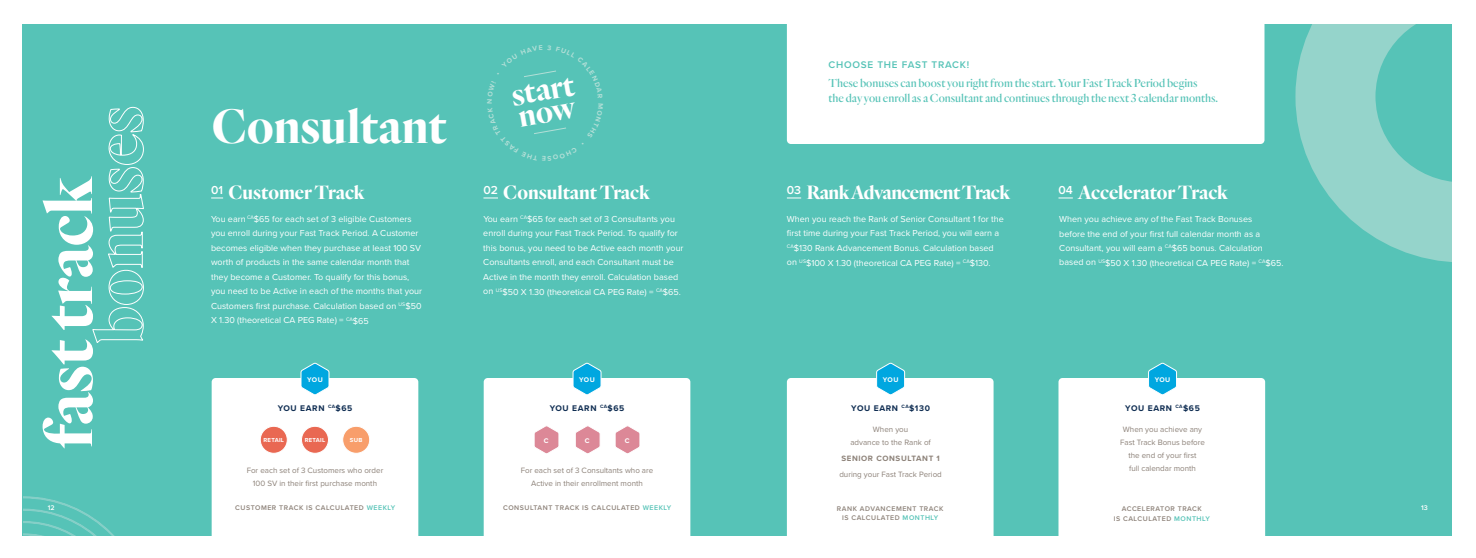
<style>
.page{position:relative;width:1476px;height:558px;background:#fff}
.page>*{position:absolute;margin:0;border:0;box-sizing:border-box;transform-origin:0 0}
.t1{font:700 70px/50.3px "Quarto";color:#fff}
.t2{font:700 50px "Quarto";color:#fff}
.t3{font:700 32px "Quarto";color:#fff}
.t4{font:700 20px "Quarto";letter-spacing:-.005em;color:#fff}
.t5{font:700 20px "Quarto";letter-spacing:-.025em;color:#fff}
.t6{font:500 12px/15.7px "Quarto";color:#56c3b7}
.t7{font:600 10px "Proxima Nova";letter-spacing:.075em;color:#56c3b7}
.t8{font:9px/14.5px "Proxima Nova";color:#fff}
.t9{font:700 8.5px "Proxima Nova";letter-spacing:.075em;color:#0f2d52}
.t10{font:8px/13px "Proxima Nova";color:#8d8279;text-align:center}
.t11{font:700 8px "Proxima Nova";letter-spacing:.075em;color:#8d8279}
.t12{font:600 7px/9px "Proxima Nova";letter-spacing:.075em;color:#8d8279;text-align:center}
.t13{font:700 7px "Proxima Nova";letter-spacing:.055em;color:#fff}
.t14{font:600 7px "Proxima Nova";color:#fff}
.t15{font:700 6px "Proxima Nova";letter-spacing:.04em;color:#fff}
.s1{color:#56c3b7}
</style>
<div class="page">
<div style="left:23px;top:25px;width:1429px;height:511px;background:#56c3b7"></div>
<svg style="left:1295px;top:25px;width:157px;height:237px"></svg>
<svg style="left:23px;top:496px;width:92px;height:40px"></svg>
<div style="left:212px;top:378px;width:206px;height:162px;background:#fff;border-radius:4px"></div>
<div style="left:787px;top:378px;width:207px;height:162px;background:#fff;border-radius:4px"></div>
<div style="left:484px;top:378px;width:206px;height:162px;background:#fff;border-radius:4px"></div>
<div style="left:1058px;top:378px;width:207px;height:162px;background:#fff;border-radius:4px"></div>
<svg style="left:211px;top:197px;width:12px;height:1px"></svg>
<svg style="left:483px;top:197px;width:15px;height:1px"></svg>
<svg style="left:534px;top:426px;width:25px;height:28px"></svg>
<svg style="left:575px;top:426px;width:25px;height:28px"></svg>
<svg style="left:615px;top:426px;width:25px;height:28px"></svg>
<div style="left:260px;top:426px;width:27px;height:27px;background:#e96852;border-radius:50%"></div>
<div style="left:260px;top:426px;width:28px;height:28px;border:1px solid #fff;border-radius:50%"></div>
<div style="left:301px;top:426px;width:27px;height:27px;background:#e96852;border-radius:50%"></div>
<div style="left:301px;top:426px;width:28px;height:28px;border:1px solid #fff;border-radius:50%"></div>
<div style="left:343px;top:426px;width:27px;height:27px;background:#f89e6b;border-radius:50%"></div>
<div style="left:342px;top:426px;width:28px;height:28px;border:1px solid #fff;border-radius:50%"></div>
<div style="left:787px;top:12px;width:478px;height:132px;background:#fff;border-radius:4px"></div>
<svg style="left:300px;top:362px;width:30px;height:33px"></svg>
<svg style="left:572px;top:362px;width:30px;height:33px"></svg>
<svg style="left:787px;top:197px;width:14px;height:1px"></svg>
<svg style="left:1058px;top:197px;width:15px;height:1px"></svg>
<svg style="left:1148px;top:362px;width:29px;height:33px"></svg>
<svg style="left:876px;top:362px;width:30px;height:33px"></svg>
<svg style="left:524px;top:70px;width:42px;height:64px"></svg>
<h1 class="t1" style="left:43px;top:344px;width:239px;text-indent:-105px;rotate:-90deg">fast track bonuses</h1>
<h2 class="t2" style="left:212px;top:92px;width:236px">Consultant</h2>
<h3 class="t4" style="left:211px;top:179px;width:155px"><sup>01</sup> Customer Track</h3>
<p class="t8" style="left:211px;top:211px;width:213px">You earn <sup>CA</sup>$65 for each set of 3 eligible Customers you enroll during your Fast Track Period. A Customer becomes eligible when they purchase at least 100 SV worth of products in the same calendar month that they become a Customer. To qualify for this bonus, you need to be Active in each of the months that your Customers first purchase. Calculation based on <sup>US</sup>$50<br>X 1.30 (theoretical CA PEG Rate) = <sup>CA</sup>$65</p>
<h3 class="t3" style="left:508px;top:74px;width:65px;rotate:-10deg">start</h3>
<h3 class="t4" style="left:483px;top:179px;width:168px"><sup>02</sup> Consultant Track</h3>
<p class="t8" style="left:483px;top:211px;width:202px">You earn <sup>CA</sup>$65 for each set of 3 Consultants you enroll during your Fast Track Period. To qualify for this bonus, you need to be Active each month your Consultants enroll, and each Consultant must be Active in the month they enroll. Calculation based on <sup>US</sup>$50 X 1.30 (theoretical CA PEG Rate) = <sup>CA</sup>$65.</p>
<p class="t13" style="left:307px;top:374px;width:17px">YOU</p>
<p class="t13" style="left:579px;top:374px;width:17px">YOU</p>
<p class="t9" style="left:278px;top:402px;width:76px">YOU EARN <sup>CA</sup>$65</p>
<p class="t9" style="left:550px;top:402px;width:76px">YOU EARN <sup>CA</sup>$65</p>
<p class="t15" style="left:264px;top:436px;width:22px">RETAIL</p>
<p class="t15" style="left:305px;top:436px;width:22px">RETAIL</p>
<p class="t15" style="left:350px;top:436px;width:14px">SUB</p>
<p class="t13" style="left:544px;top:435px;width:6px">C</p>
<p class="t13" style="left:585px;top:435px;width:6px">C</p>
<p class="t13" style="left:625px;top:435px;width:6px">C</p>
<p class="t10" style="left:247px;top:463px;width:138px">For each set of 3 Customers who order<br>100 SV in their first purchase month</p>
<p class="t10" style="left:521px;top:463px;width:134px">For each set of 3 Consultants who are<br>Active in their enrollment month</p>
<p class="t7" style="left:829px;top:58px;width:142px">CHOOSE THE FAST TRACK!</p>
<h3 class="t6" style="left:829px;top:75px;width:391px">These bonuses can boost you right from the start. Your Fast Track Period begins<br>the day you enroll as a Consultant and continues through the next 3 calendar months.</h3>
<h3 class="t5" style="left:787px;top:179px;width:224px"><sup>03</sup> Rank Advancement Track</h3>
<h3 class="t4" style="left:1058px;top:179px;width:171px"><sup>04</sup> Accelerator Track</h3>
<p class="t8" style="left:787px;top:211px;width:219px">When you reach the Rank of Senior Consultant 1 for the first time during your Fast Track Period, you will earn a <sup>CA</sup>$130 Rank Advancement Bonus. Calculation based on <sup>US</sup>$100 X 1.30 (theoretical CA PEG Rate) = <sup>CA</sup>$130.</p>
<p class="t8" style="left:1059px;top:211px;width:226px">When you achieve any of the Fast Track Bonuses<br>before the end of your first full calendar month as a Consultant, you will earn a <sup>CA</sup>$65 bonus. Calculation based on <sup>US</sup>$50 X 1.30 (theoretical CA PEG Rate) = <sup>CA</sup>$65.</p>
<p class="t13" style="left:883px;top:374px;width:17px">YOU</p>
<p class="t9" style="left:851px;top:402px;width:80px">YOU EARN <sup>CA</sup>$130</p>
<p class="t10" style="left:850px;top:422px;width:82px">When you<br>advance to the Rank of</p>
<p class="t11" style="left:841px;top:452px;width:100px">SENIOR CONSULTANT 1</p>
<p class="t10" style="left:839px;top:467px;width:104px">during your Fast Track Period</p>
<p class="t13" style="left:1155px;top:374px;width:17px">YOU</p>
<p class="t9" style="left:1125px;top:402px;width:76px">YOU EARN <sup>CA</sup>$65</p>
<p class="t10" style="left:1120px;top:422px;width:86px">When you achieve any<br>Fast Track Bonus before the end of your first<br>full calendar month</p>
<p class="t12" style="left:235px;top:503px;width:161px">CUSTOMER TRACK IS CALCULATED <span class="s1">WEEKLY</span></p>
<p class="t12" style="left:503px;top:503px;width:170px">CONSULTANT TRACK IS CALCULATED <span class="s1">WEEKLY</span></p>
<p class="t14" style="left:48px;top:502px;width:8px">12</p>
<p class="t14" style="left:1421px;top:502px;width:8px">13</p>
<p class="t12" style="left:837px;top:503px;width:108px">RANK ADVANCEMENT TRACK<br>IS CALCULATED <span class="s1">MONTHLY</span></p>
<p class="t12" style="left:1114px;top:503px;width:98px;line-height:10px">ACCELERATOR TRACK<br>IS CALCULATED <span class="s1">MONTHLY</span></p>
</div>
